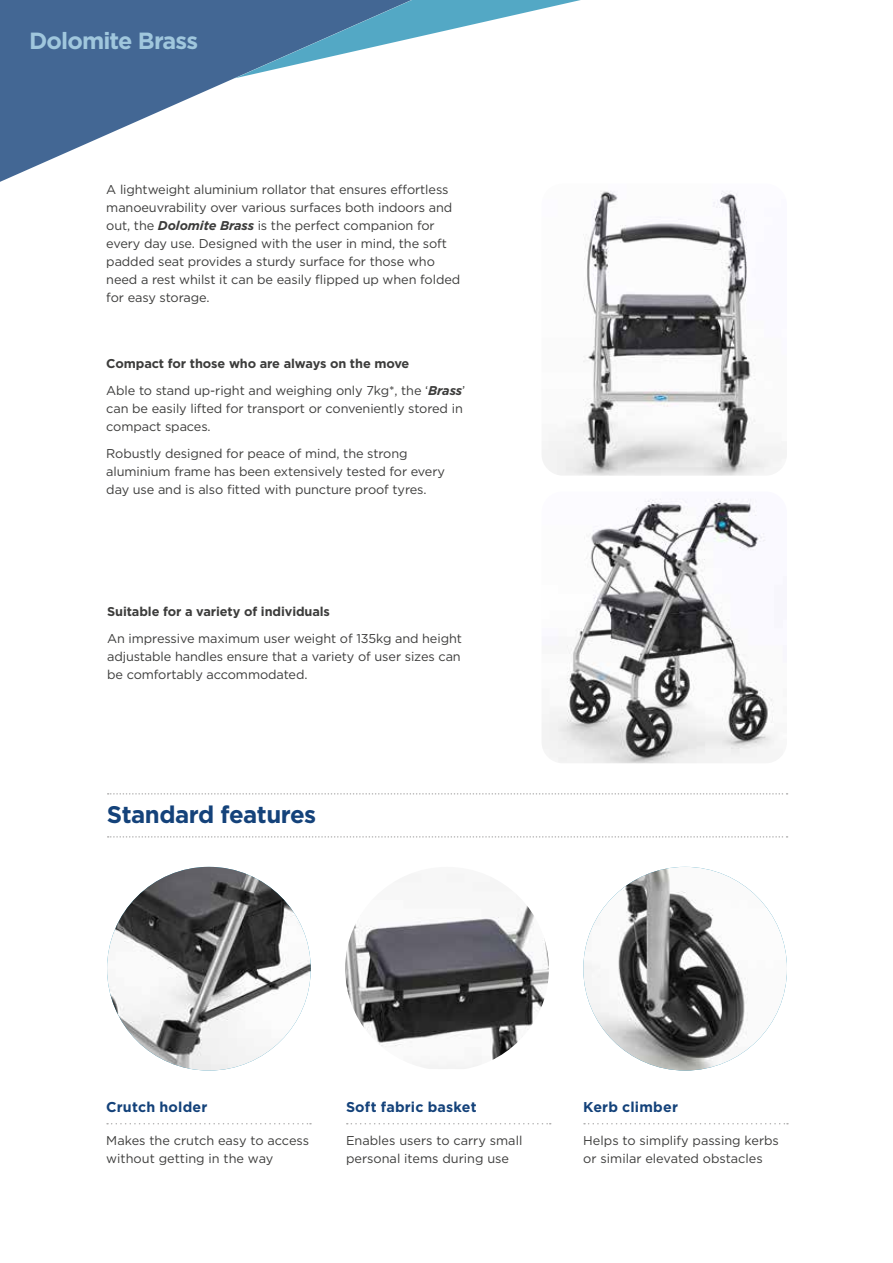
<style>
.page{position:relative;width:893px;height:1263px;background:#fff}
.page>*{position:absolute;margin:0;border:0;box-sizing:border-box;transform-origin:0 0}
.t1{font:700 24px "Gotham";letter-spacing:-.02em;color:#14427a}
.t2{font:700 23.4px "Gotham";letter-spacing:-.04em;color:#a0c7dd}
.t3{font:700 14.25px "Gotham";letter-spacing:.01em;color:#14427a}
.t4{font:12.75px/18px "Gotham";letter-spacing:-.01em;color:#3c3c3b}
.t5{font:700 12.75px "Gotham";letter-spacing:-.01em;color:#3c3c3b}
.s1{font-weight:700;font-style:italic}
.s2{font-weight:700}
</style>
<div class="page">
<svg style="left:108px;top:836px;width:680px;height:2px"></svg>
<svg style="left:108px;top:793px;width:680px;height:1px"></svg>
<svg style="left:0;top:78px;width:236px;height:104px"></svg>
<svg style="left:0;top:0;width:581px;height:78px;fill:#436794"></svg>
<img style="left:542px;top:191px;width:245px;height:285px">
<img style="left:542px;top:498px;width:233px;height:265px">
<img style="left:107px;top:867px;width:204px;height:203px;border-radius:102px">
<img style="left:583px;top:867px;width:204px;height:203px;border-radius:102px">
<img style="left:345px;top:905px;width:204px;height:164px">
<svg style="left:107px;top:1123px;width:204px;height:1px"></svg>
<svg style="left:347px;top:1123px;width:204px;height:1px"></svg>
<svg style="left:584px;top:1123px;width:204px;height:1px"></svg>
<h2 class="t2" style="left:29px;top:25px;width:170px">Dolomite Brass</h2>
<p class="t4" style="left:106px;top:180px;width:355px">A lightweight aluminium rollator that ensures effortless manoeuvrability over various surfaces both indoors and out, the <span class="s1">Dolomite Brass</span> is the perfect companion for every day use. Designed with the user in mind, the soft padded seat provides a sturdy surface for those who need a rest whilst it can be easily flipped up when folded for easy storage.</p>
<p class="t4" style="left:106px;top:350px;width:360px;line-height:27px"><span class="s2">Compact for those who are always on the move<br></span>Able to stand up-right and weighing only 7kg*, the ‘<span class="s1">Brass</span>’</p>
<p class="t4" style="left:106px;top:399px;width:358px">can be easily lifted for transport or conveniently stored in compact spaces.</p>
<p class="t4" style="left:106px;top:444px;width:340px">Robustly designed for peace of mind, the strong aluminium frame has been extensively tested for every day use and is also fitted with puncture proof tyres.</p>
<p class="t5" style="left:107px;top:603px;width:224px">Suitable for a variety of individuals</p>
<p class="t4" style="left:107px;top:629px;width:356px;text-align:justify">An impressive maximum user weight of 135kg and height adjustable handles ensure that a variety of user sizes can be comfortably accommodated.</p>
<h1 class="t1" style="left:107px;top:799px;width:211px">Standard features</h1>
<p class="t3" style="left:106px;top:1098px;width:103px">Crutch holder</p>
<p class="t4" style="left:106px;top:1131px;width:204px">Makes the crutch easy to access without getting in the way</p>
<p class="t3" style="left:346px;top:1098px;width:132px">Soft fabric basket</p>
<p class="t4" style="left:346px;top:1131px;width:178px">Enables users to carry small personal items during use</p>
<p class="t3" style="left:583px;top:1098px;width:96px">Kerb climber</p>
<p class="t4" style="left:583px;top:1131px;width:197px">Helps to simplify passing kerbs or similar elevated obstacles</p>
</div>
